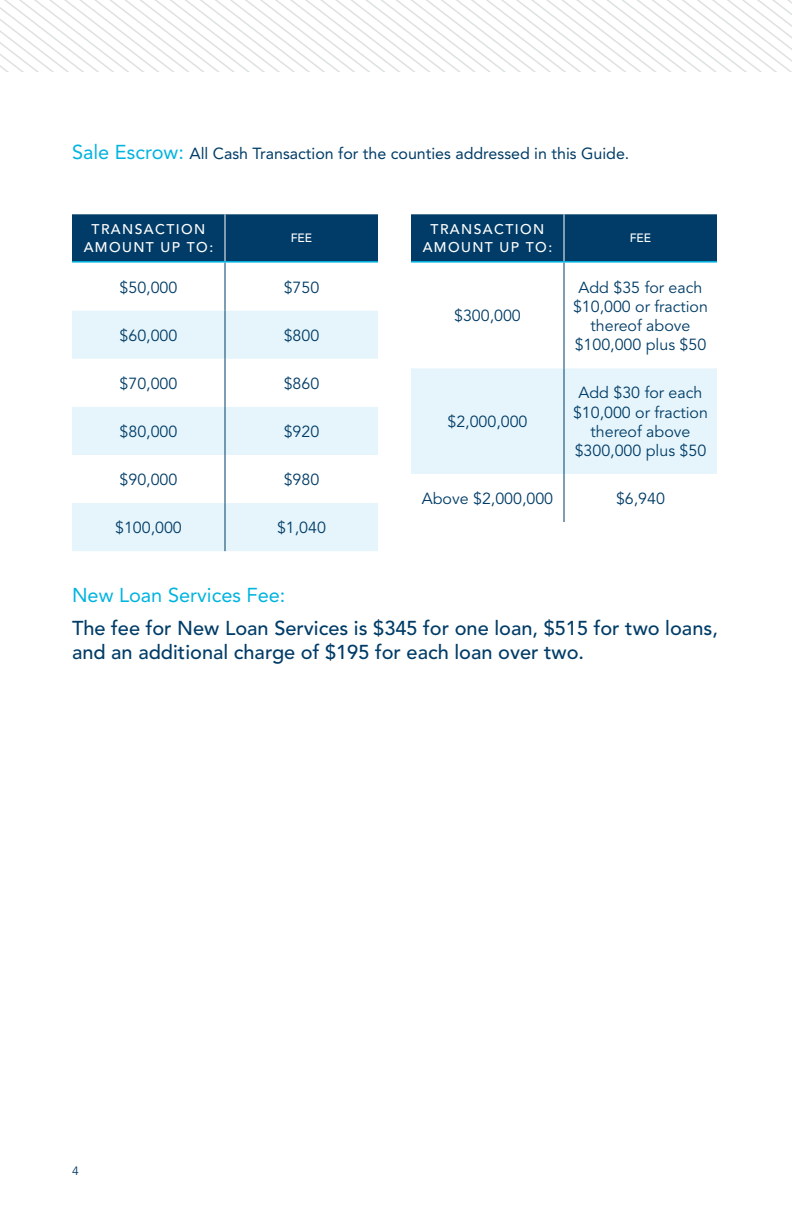
<style>
.page{position:relative;width:792px;height:1224px;background:#fff}
.page>*{position:absolute;margin:0;border:0;box-sizing:border-box;transform-origin:0 0}
.t1{font:500 20px/24px "Avenir LT Std";color:#003c67}
.t2{font:20px "Avenir LT Std";color:#00b4e0}
.t3{font:16px/19.2px "Avenir LT Std";color:#003c67;text-align:center}
.t4{font:16px "Avenir LT Std";color:#003c67}
.t5{font:500 14px/18px "Avenir LT Std";letter-spacing:.1em;color:#fff;text-align:center}
.t6{font:500 12px "Avenir LT Std";color:#fff}
.t7{font:12px "Avenir LT Std";color:#003c67}
.s1{font-size:20px;color:#00b4e0}
</style>
<div class="page">
<svg style="left:745px;top:0;width:47px;height:72px"></svg>
<svg style="left:0;top:0;width:745px;height:72px"></svg>
<div style="left:72px;top:214px;width:306px;height:47px;background:#003c67"></div>
<div style="left:72px;top:311px;width:306px;height:48px;background:#e6f5fb"></div>
<svg style="left:72px;top:407px;width:306px;height:144px;fill:#e6f5fb"></svg>
<hr style="left:225px;top:263px;width:1px;height:48px;background:#003c67">
<hr style="left:225px;top:311px;width:1px;height:48px;background:#003c67">
<hr style="left:225px;top:359px;width:1px;height:48px;background:#003c67">
<hr style="left:225px;top:407px;width:1px;height:48px;background:#003c67">
<hr style="left:225px;top:455px;width:1px;height:48px;background:#003c67">
<hr style="left:225px;top:503px;width:1px;height:48px;background:#003c67">
<hr style="left:72px;top:261px;width:153px;height:2px;background:#00b4e0">
<hr style="left:225px;top:261px;width:153px;height:2px;background:#00b4e0">
<hr style="left:224px;top:214px;width:2px;height:47px;background:#fff">
<div style="left:411px;top:214px;width:306px;height:47px;background:#003c67"></div>
<div style="left:411px;top:368px;width:306px;height:106px;background:#e6f5fb"></div>
<hr style="left:564px;top:263px;width:1px;height:105px;background:#003c67">
<hr style="left:564px;top:368px;width:1px;height:106px;background:#003c67">
<hr style="left:564px;top:474px;width:1px;height:48px;background:#003c67">
<hr style="left:411px;top:261px;width:153px;height:2px;background:#00b4e0">
<hr style="left:564px;top:261px;width:153px;height:2px;background:#00b4e0">
<hr style="left:564px;top:214px;width:1px;height:47px;background:#fff">
<p class="t4" style="left:72px;top:144px;width:559px"><span class="s1">Sale Escrow:</span> All Cash Transaction for the counties addressed in this Guide.</p>
<p class="t5" style="left:84px;top:221px;width:131px">TRANSACTION<br>AMOUNT UP TO:</p>
<p class="t6" style="left:291px;top:231px;width:23px">FEE</p>
<p class="t3" style="left:120px;top:278px;width:59px">$50,000</p>
<p class="t3" style="left:284px;top:278px;width:37px">$750</p>
<p class="t3" style="left:120px;top:326px;width:59px">$60,000</p>
<p class="t3" style="left:284px;top:326px;width:37px">$800</p>
<p class="t3" style="left:120px;top:374px;width:59px">$70,000</p>
<p class="t3" style="left:284px;top:374px;width:37px">$860</p>
<p class="t3" style="left:120px;top:422px;width:59px">$80,000</p>
<p class="t3" style="left:284px;top:422px;width:37px">$920</p>
<p class="t3" style="left:120px;top:470px;width:59px">$90,000</p>
<p class="t3" style="left:284px;top:470px;width:37px">$980</p>
<p class="t3" style="left:115px;top:519px;width:68px">$100,000</p>
<p class="t3" style="left:277px;top:519px;width:50px">$1,040</p>
<p class="t5" style="left:423px;top:221px;width:131px">TRANSACTION<br>AMOUNT UP TO:</p>
<p class="t6" style="left:630px;top:231px;width:23px">FEE</p>
<p class="t3" style="left:454px;top:307px;width:68px">$300,000</p>
<p class="t3" style="left:447px;top:413px;width:82px">$2,000,000</p>
<p class="t3" style="left:573px;top:278px;width:136px">Add $35 for each $10,000 or fraction thereof above $100,000 plus $50</p>
<p class="t3" style="left:573px;top:384px;width:136px">Add $30 for each $10,000 or fraction thereof above $300,000 plus $50</p>
<p class="t3" style="left:422px;top:489px;width:133px">Above $2,000,000</p>
<p class="t3" style="left:616px;top:489px;width:50px">$6,940</p>
<p class="t2" style="left:72px;top:584px;width:215px">New Loan Services Fee:</p>
<p class="t1" style="left:72px;top:617px;width:647px">The fee for New Loan Services is $345 for one loan, $515 for two loans, and an additional charge of $195 for each loan over two.</p>
<p class="t7" style="left:72px;top:1163px;width:8px">4</p>
</div>
